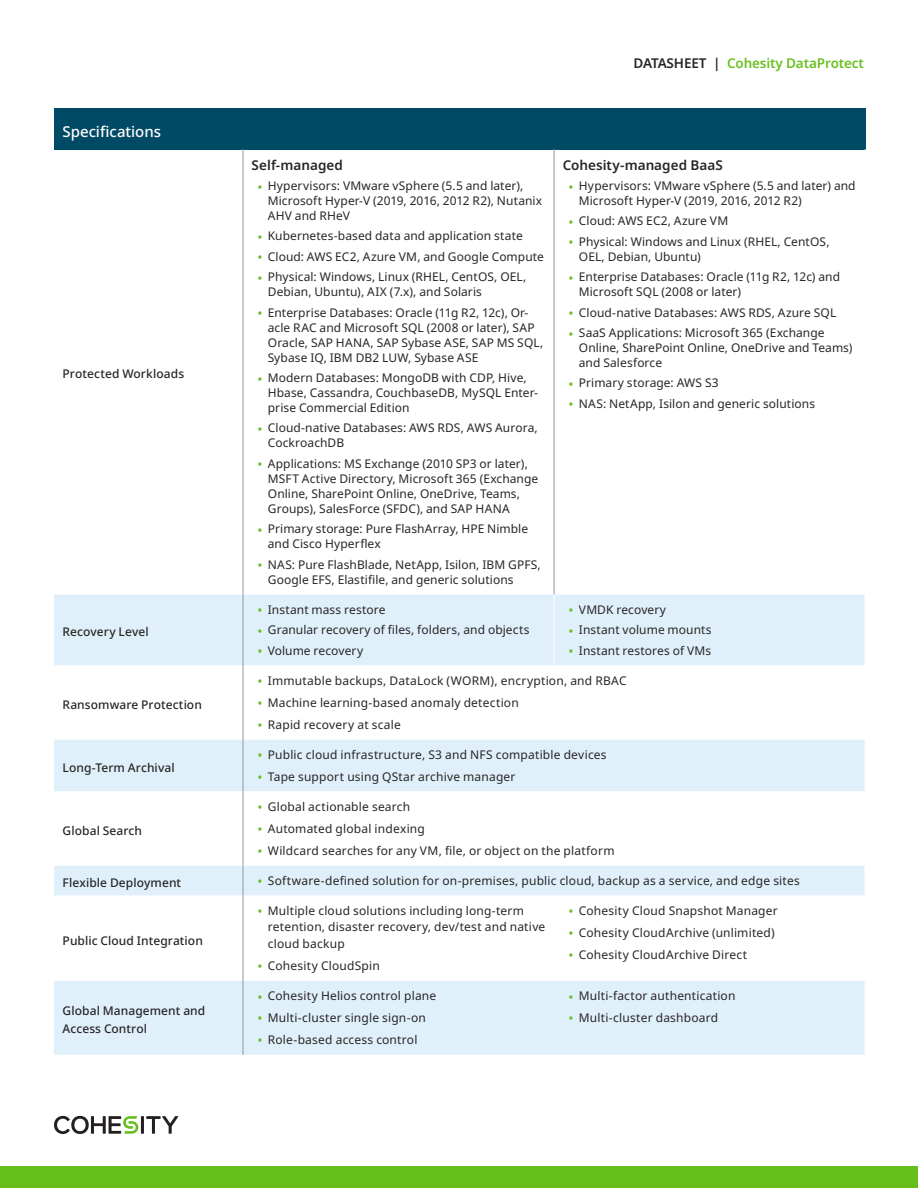
<style>
.page{position:relative;width:918px;height:1188px;background:#fff}
.page>*{position:absolute;margin:0;border:0;box-sizing:border-box;transform-origin:0 0}
.t1{font:500 15px "Noto Sans";letter-spacing:-.005em;color:#fff}
.Subtitle_2{font:600 13.5px "Noto Sans";color:#282526}
.t2{font:600 13.5px "Noto Sans";letter-spacing:-.01em;color:#6ac020}
.t3{font:12px/15px "Noto Sans";letter-spacing:.01em;color:#282526}
.Left_Column_bold{font:500 12px/18px "Noto Sans";letter-spacing:.005em;color:#282526}
.s1{color:#282526}
.s2{font-size:13.5px;color:#67bf1b}
</style>
<div class="page">
<div style="left:0;top:1166px;width:918px;height:22px;background:#67bf1b"></div>
<hr style="left:141px;top:1116px;width:3px;height:18px;background:#231f20">
<svg style="left:146px;top:1116px;width:32px;height:18px"></svg>
<svg style="left:54px;top:1116px;width:84px;height:18px"></svg>
<div style="left:54px;top:108px;width:811px;height:41px;background:#004a66"></div>
<div style="left:54px;top:594px;width:811px;height:461px;background:#e0f0fa"></div>
<svg style="left:54px;top:665px;width:811px;height:316px"></svg>
<hr style="left:243px;top:594px;width:1px;height:71px;background:#939598">
<hr style="left:243px;top:665px;width:1px;height:74px;background:#939598">
<hr style="left:243px;top:739px;width:1px;height:52px;background:#939598">
<hr style="left:243px;top:791px;width:1px;height:74px;background:#939598">
<hr style="left:243px;top:865px;width:1px;height:31px;background:#939598">
<hr style="left:554px;top:594px;width:1px;height:71px;background:#fff">
<hr style="left:243px;top:896px;width:1px;height:85px;background:#939598">
<hr style="left:243px;top:981px;width:1px;height:74px;background:#939598">
<hr style="left:243px;top:149px;width:1px;height:445px;background:#939598">
<hr style="left:554px;top:149px;width:1px;height:445px;background:#939598">
<p class="t1" style="left:63px;top:121px;width:100px">Specifications</p>
<p class="Left_Column_bold" style="left:63px;top:365px;width:123px">Protected Workloads</p>
<p class="Left_Column_bold" style="left:63px;top:623px;width:88px">Recovery Level</p>
<p class="Left_Column_bold" style="left:63px;top:696px;width:141px">Ransomware Protection</p>
<p class="Left_Column_bold" style="left:63px;top:759px;width:114px">Long-Term Archival</p>
<p class="Left_Column_bold" style="left:63px;top:822px;width:81px">Global Search</p>
<p class="t2" style="left:634px;top:54px;width:232px"><span class="s1">DATASHEET |</span> Cohesity DataProtect</p>
<p class="Subtitle_2" style="left:252px;top:155px;width:93px">Self-managed</p>
<p class="t3" style="left:268px;top:179px;width:276px;text-indent:-10px"><span class="s2">•</span> Hypervisors: VMware vSphere (5.5 and later),<br>Microsoft Hyper-V (2019, 2016, 2012 R2), Nutanix<br>AHV and RHeV</p>
<p class="t3" style="left:257px;top:229px;width:267px"><span class="s2">•</span> Kubernetes-based data and application state</p>
<p class="t3" style="left:257px;top:249px;width:288px"><span class="s2">•</span> Cloud: AWS EC2, Azure VM, and Google Compute</p>
<p class="t3" style="left:268px;top:270px;width:260px;text-indent:-10px"><span class="s2">•</span> Physical: Windows, Linux (RHEL, CentOS, OEL,<br>Debian, Ubuntu), AIX (7.x), and Solaris</p>
<p class="t3" style="left:268px;top:305px;width:277px;text-indent:-10px"><span class="s2">•</span> Enterprise Databases: Oracle (11g R2, 12c), Or&shy;acle RAC and Microsoft SQL (2008 or later), SAP Oracle, SAP HANA, SAP Sybase ASE, SAP MS SQL, Sybase IQ, IBM DB2 LUW, Sybase ASE</p>
<p class="t3" style="left:268px;top:371px;width:272px;text-indent:-10px"><span class="s2">•</span> Modern Databases: MongoDB with CDP, Hive,<br>Hbase, Cassandra, CouchbaseDB, MySQL Enter&shy;prise Commercial Edition</p>
<p class="t3" style="left:268px;top:421px;width:271px;text-indent:-10px"><span class="s2">•</span> Cloud-native Databases: AWS RDS, AWS Aurora,<br>CockroachDB</p>
<p class="t3" style="left:268px;top:456px;width:272px;text-indent:-10px"><span class="s2">•</span> Applications: MS Exchange (2010 SP3 or later), MSFT Active Directory, Microsoft 365 (Exchange Online, SharePoint Online, OneDrive, Teams, Groups), SalesForce (SFDC), and SAP HANA</p>
<p class="t3" style="left:268px;top:522px;width:262px;text-indent:-10px"><span class="s2">•</span> Primary storage: Pure FlashArray, HPE Nimble and Cisco Hyperflex</p>
<p class="t3" style="left:268px;top:557px;width:275px;text-indent:-10px"><span class="s2">•</span> NAS: Pure FlashBlade, NetApp, Isilon, IBM GPFS,<br>Google EFS, Elastifile, and generic solutions</p>
<p class="t3" style="left:257px;top:602px;width:130px"><span class="s2">•</span> Instant mass restore</p>
<p class="t3" style="left:257px;top:623px;width:274px"><span class="s2">•</span> Granular recovery of files, folders, and objects</p>
<p class="t3" style="left:257px;top:643px;width:107px"><span class="s2">•</span> Volume recovery</p>
<p class="Subtitle_2" style="left:563px;top:155px;width:162px">Cohesity-managed BaaS</p>
<p class="t3" style="left:579px;top:179px;width:278px;text-indent:-10px"><span class="s2">•</span> Hypervisors: VMware vSphere (5.5 and later) and<br>Microsoft Hyper-V (2019, 2016, 2012 R2)</p>
<p class="t3" style="left:568px;top:214px;width:161px"><span class="s2">•</span> Cloud: AWS EC2, Azure VM</p>
<p class="t3" style="left:579px;top:234px;width:252px;text-indent:-10px"><span class="s2">•</span> Physical: Windows and Linux (RHEL, CentOS,<br>OEL, Debian, Ubuntu)</p>
<p class="t3" style="left:579px;top:270px;width:263px;text-indent:-10px"><span class="s2">•</span> Enterprise Databases: Oracle (11g R2, 12c) and<br>Microsoft SQL (2008 or later)</p>
<p class="t3" style="left:568px;top:305px;width:269px"><span class="s2">•</span> Cloud-native Databases: AWS RDS, Azure SQL</p>
<p class="t3" style="left:579px;top:326px;width:275px;text-indent:-10px"><span class="s2">•</span> SaaS Applications: Microsoft 365 (Exchange<br>Online, SharePoint Online, OneDrive and Teams) and Salesforce</p>
<p class="t3" style="left:568px;top:376px;width:152px"><span class="s2">•</span> Primary storage: AWS S3</p>
<p class="t3" style="left:568px;top:396px;width:248px"><span class="s2">•</span> NAS: NetApp, Isilon and generic solutions</p>
<p class="t3" style="left:568px;top:602px;width:99px"><span class="s2">•</span> VMDK recovery</p>
<p class="t3" style="left:568px;top:623px;width:145px"><span class="s2">•</span> Instant volume mounts</p>
<p class="t3" style="left:568px;top:643px;width:144px"><span class="s2">•</span> Instant restores of VMs</p>
<p class="t3" style="left:257px;top:673px;width:371px"><span class="s2">•</span> Immutable backups, DataLock (WORM), encryption, and RBAC</p>
<p class="t3" style="left:257px;top:695px;width:263px"><span class="s2">•</span> Machine learning-based anomaly detection</p>
<p class="t3" style="left:257px;top:717px;width:145px"><span class="s2">•</span> Rapid recovery at scale</p>
<p class="t3" style="left:257px;top:747px;width:351px"><span class="s2">•</span> Public cloud infrastructure, S3 and NFS compatible devices</p>
<p class="t3" style="left:257px;top:769px;width:260px"><span class="s2">•</span> Tape support using QStar archive manager</p>
<p class="t3" style="left:257px;top:799px;width:154px"><span class="s2">•</span> Global actionable search</p>
<p class="t3" style="left:257px;top:821px;width:169px"><span class="s2">•</span> Automated global indexing</p>
<p class="t3" style="left:257px;top:843px;width:359px"><span class="s2">•</span> Wildcard searches for any VM, file, or object on the platform</p>
<p class="Left_Column_bold" style="left:63px;top:874px;width:120px">Flexible Deployment</p>
<p class="t3" style="left:257px;top:873px;width:544px"><span class="s2">•</span> Software-defined solution for on-premises, public cloud, backup as a service, and edge sites</p>
<p class="Left_Column_bold" style="left:63px;top:932px;width:142px">Public Cloud Integration</p>
<p class="Left_Column_bold" style="left:63px;top:1002px;width:144px">Global Management and<br>Access Control</p>
<p class="t3" style="left:268px;top:903px;width:279px;line-height:16.5px;text-indent:-10px"><span class="s2">•</span> Multiple cloud solutions including long-term retention, disaster recovery, dev/test and native cloud backup</p>
<p class="t3" style="left:257px;top:958px;width:124px"><span class="s2">•</span> Cohesity CloudSpin</p>
<p class="t3" style="left:257px;top:988px;width:180px"><span class="s2">•</span> Cohesity Helios control plane</p>
<p class="t3" style="left:257px;top:1010px;width:170px"><span class="s2">•</span> Multi-cluster single sign-on</p>
<p class="t3" style="left:257px;top:1032px;width:162px"><span class="s2">•</span> Role-based access control</p>
<p class="t3" style="left:568px;top:903px;width:211px"><span class="s2">•</span> Cohesity Cloud Snapshot Manager</p>
<p class="t3" style="left:568px;top:925px;width:208px"><span class="s2">•</span> Cohesity CloudArchive (unlimited)</p>
<p class="t3" style="left:568px;top:947px;width:180px"><span class="s2">•</span> Cohesity CloudArchive Direct</p>
<p class="t3" style="left:568px;top:988px;width:169px"><span class="s2">•</span> Multi-factor authentication</p>
<p class="t3" style="left:568px;top:1010px;width:151px"><span class="s2">•</span> Multi-cluster dashboard</p>
</div>
